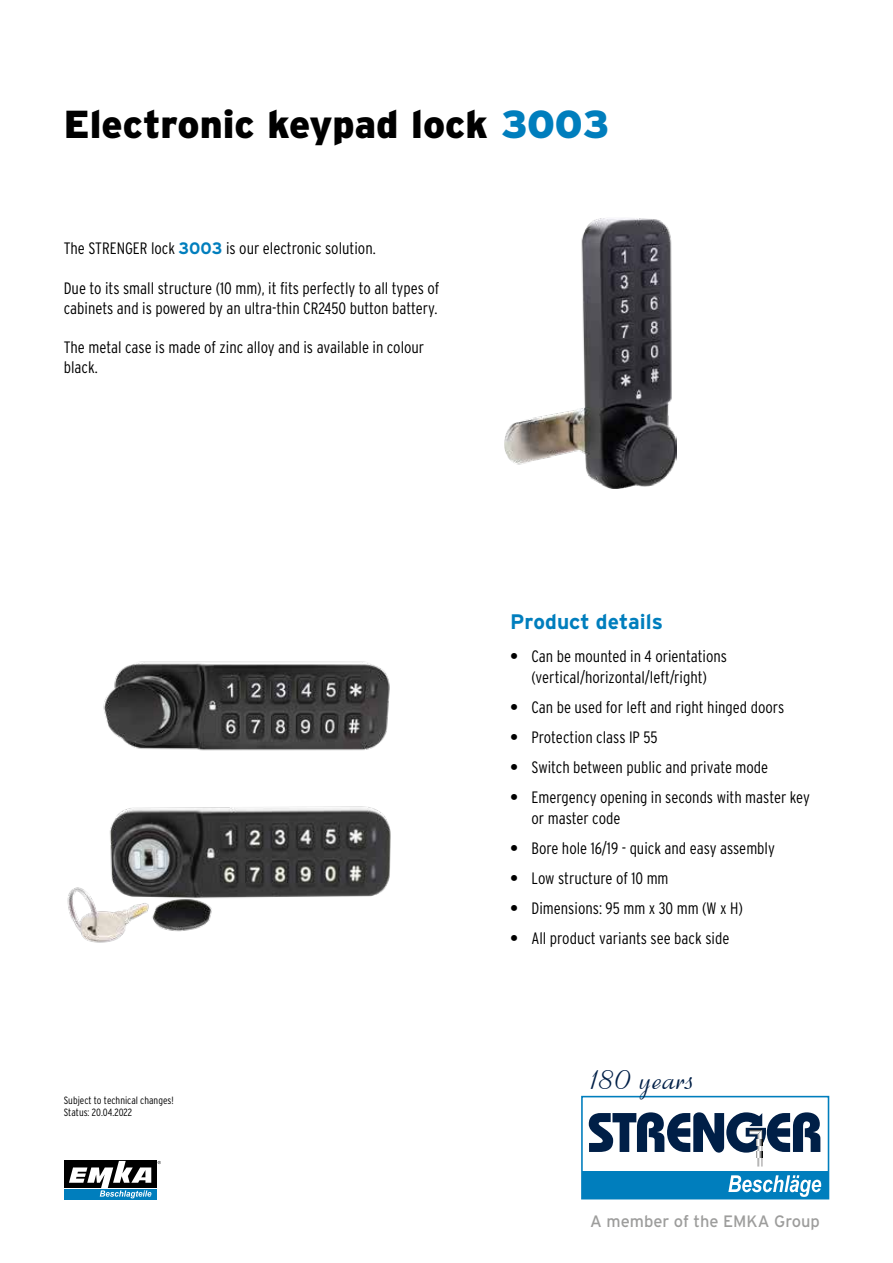
<style>
.page{position:relative;width:893px;height:1263px;background:#fff}
.page>*{position:absolute;margin:0;border:0;box-sizing:border-box;transform-origin:0 0}
.t1{font:45px "Coronet";color:#001f47}
.t2{font:900 39px "Interstate";color:#000}
.t3{font:700 21px "Interstate";color:#007ebd}
.t4{font:300 condensed 16.5px/19.8px "Interstate";color:#000}
.t5{font:16.5px "Interstate";color:#9d9d9c}
.t6{font:300 condensed 10.5px/12.6px "Interstate";color:#000}
.s1{color:#007ebd}
.s2{font-weight:700;font-stretch:normal;color:#007ebd}
.s3{font-weight:700;font-stretch:normal}
</style>
<div class="page">
<img style="left:505px;top:218px;width:171px;height:270px">
<img style="left:103px;top:661px;width:287px;height:90px">
<img style="left:67px;top:806px;width:324px;height:137px">
<div style="left:64px;top:1189px;width:93px;height:10px;background:#007ebd"></div>
<div style="left:64px;top:1161px;width:93px;height:27px;background:#000"></div>
<svg style="left:69px;top:1161px;width:82px;height:37px"></svg>
<div style="left:582px;top:1171px;width:246px;height:27px;background:#007ebd"></div>
<div style="left:581px;top:1096px;width:248px;height:103px;border:2px solid #007ebd"></div>
<svg style="left:728px;top:1175px;width:93px;height:22px"></svg>
<svg style="left:589px;top:1112px;width:231px;height:54px"></svg>
<h2 class="t2" style="left:64px;top:101px;width:547px">Electronic keypad lock <span class="s1">3003</span></h2>
<p class="t4" style="left:64px;top:238px;width:313px">The STRENGER lock <span class="s2">3003</span> is our electronic solution.</p>
<p class="t4" style="left:64px;top:278px;width:377px">Due to its small structure (10 mm), it fits perfectly to all types of cabinets and is powered by an ultra-thin CR2450 button battery.</p>
<p class="t4" style="left:64px;top:337px;width:362px">The metal case is made of zinc alloy and is available in colour black.</p>
<p class="t6" style="left:64px;top:1093px;width:111px">Subject to technical changes!<br>Status: 20.04.2022</p>
<p class="t3" style="left:510px;top:610px;width:154px">Product details</p>
<p class="t4" style="left:510px;top:646px;width:218px;line-height:21px;text-align:center"><span class="s3">•</span> Can be mounted in 4 orientations (vertical/horizontal/left/right)</p>
<p class="t4" style="left:510px;top:697px;width:275px"><span class="s3">•</span> Can be used for left and right hinged doors</p>
<p class="t4" style="left:510px;top:727px;width:149px"><span class="s3">•</span> Protection class IP 55</p>
<p class="t4" style="left:510px;top:757px;width:260px"><span class="s3">•</span> Switch between public and private mode</p>
<p class="t4" style="left:531px;top:787px;width:280px;line-height:21px;text-indent:-21px"><span class="s3">•</span> Emergency opening in seconds with master key or master code</p>
<p class="t4" style="left:510px;top:838px;width:266px"><span class="s3">•</span> Bore hole 16/19 - quick and easy assembly</p>
<p class="t4" style="left:510px;top:868px;width:160px"><span class="s3">•</span> Low structure of 10 mm</p>
<p class="t4" style="left:510px;top:898px;width:234px"><span class="s3">•</span> Dimensions: 95 mm x 30 mm (W x H)</p>
<p class="t4" style="left:510px;top:928px;width:221px"><span class="s3">•</span> All product variants see back side</p>
<h1 class="t1" style="left:590px;top:1048px;width:106px">180 years</h1>
<p class="t5" style="left:590px;top:1212px;width:231px">A member of the EMKA Group</p>
</div>
